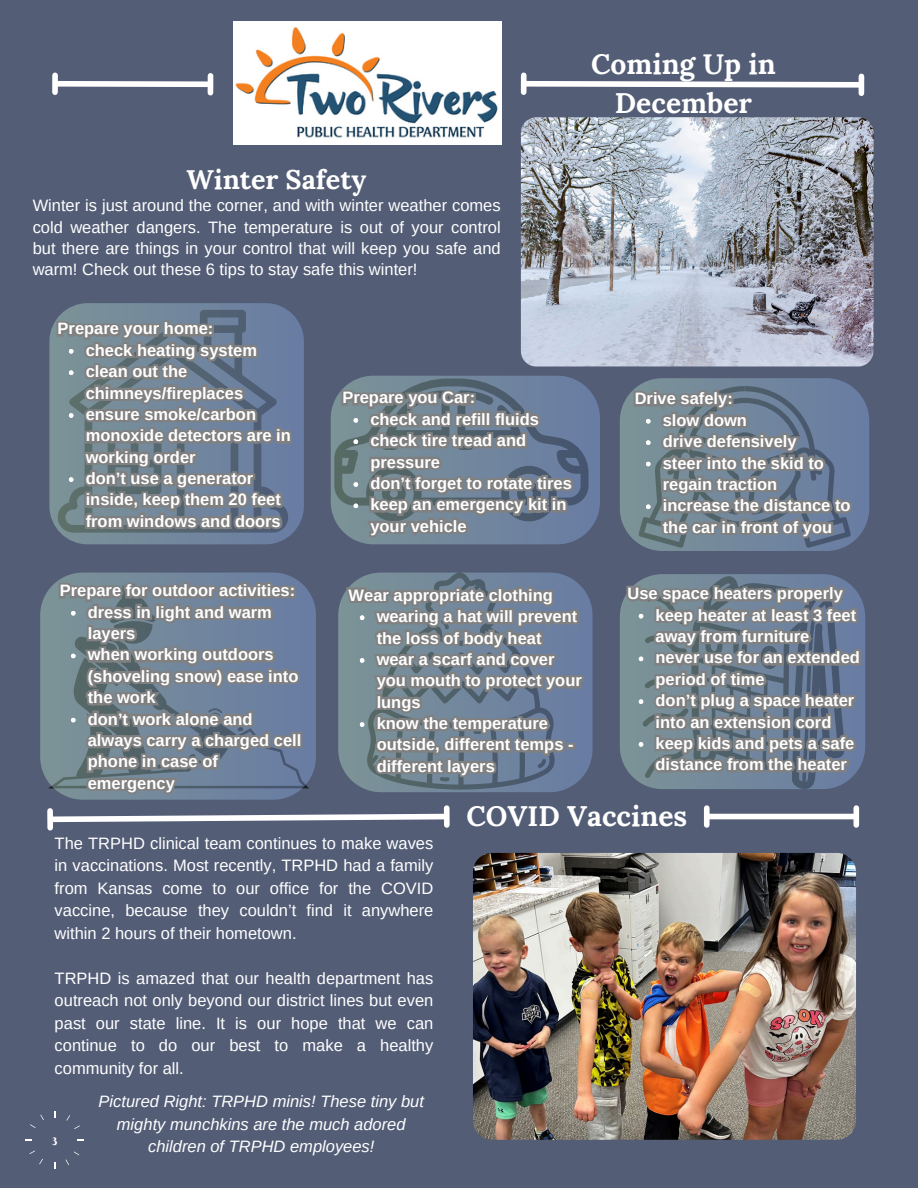
<style>
.page{position:relative;width:918px;height:1188px;background:#535d76}
.page>*{position:absolute;margin:0;border:0;box-sizing:border-box;transform-origin:0 0}
.t1{font:700 28.2px/39.3px "Lora";color:#fff;text-align:center}
.t2{font:700 27px "Lora";color:#fff}
.t3{font:700 16.5px/21.3px "Arimo";color:#fff}
.t4{font:16.5px/22.5px "Arimo";color:#fff;text-align:justify}
.t5{font:italic 16.5px/22.5px "Arimo";color:#fff;text-align:center}
.t6{font:11.1px "Berkshire Swash";color:#fff}
</style>
<div class="page">
<svg style="left:520px;top:78px;width:345px;height:12px"></svg>
<div style="left:521px;top:75px;width:6px;height:17px;background:#fff"></div>
<div style="left:859px;top:76px;width:5px;height:17px;background:#fff"></div>
<svg style="left:58px;top:78px;width:156px;height:12px"></svg>
<div style="left:52px;top:75px;width:6px;height:17px;background:#fff"></div>
<div style="left:208px;top:76px;width:5px;height:17px;background:#fff"></div>
<img style="left:233px;top:22px;width:268px;height:122px">
<svg style="left:29px;top:1150px;width:14px;height:15px"></svg>
<svg style="left:66px;top:1115px;width:14px;height:14px"></svg>
<svg style="left:30px;top:1114px;width:14px;height:14px"></svg>
<svg style="left:65px;top:1151px;width:14px;height:14px"></svg>
<div style="left:47px;top:811px;width:6px;height:17px;background:#fff"></div>
<div style="left:708px;top:814px;width:147px;height:5px;background:#fff"></div>
<div style="left:704px;top:808px;width:6px;height:17px;background:#fff"></div>
<div style="left:853px;top:808px;width:6px;height:17px;background:#fff"></div>
<img style="left:473px;top:853px;width:383px;height:287px">
<img style="left:521px;top:117px;width:353px;height:250px;border-radius:16px">
<svg style="left:620px;top:378px;width:249px;height:173px;background:#717f8e"></svg>
<div style="left:331px;top:376px;width:269px;height:168px;background:#697ca3;border-radius:43px"></div>
<svg style="left:49px;top:303px;width:255px;height:241px;background:#6f8499"></svg>
<svg style="left:40px;top:594px;width:6px;height:184px"></svg>
<svg style="left:46px;top:313px;width:543px;height:512px"></svg>
<svg style="left:623px;top:574px;width:240px;height:215px;background:#727e89"></svg>
<p class="t1" style="left:591px;top:44px;width:186px">Coming Up in<br>December</p>
<p class="t2" style="left:187px;top:162px;width:181px">Winter Safety</p>
<p class="t4" style="left:33px;top:195px;width:470px;line-height:21.3px">Winter is just around the corner, and with winter weather comes cold weather dangers. The temperature is out of your control but there are things in your control that will keep you safe and warm! Check out these 6 tips to stay safe this winter!</p>
<p class="t3" style="left:58px;top:318px;width:157px">Prepare your home:</p>
<h2 class="t3" style="left:86px;top:339px;width:173px">check heating system</h2>
<p class="t3" style="left:86px;top:361px;width:159px">clean out the chimneys/fireplaces</p>
<p class="t3" style="left:86px;top:404px;width:207px">ensure smoke/carbon monoxide detectors are in working order</p>
<p class="t3" style="left:86px;top:468px;width:197px">don’t use a generator inside, keep them 20 feet from windows and doors</p>
<p class="t3" style="left:60px;top:580px;width:237px">Prepare for outdoor activities:</p>
<p class="t3" style="left:88px;top:601px;width:186px">dress in light and warm layers</p>
<h2 class="t3" style="left:88px;top:644px;width:212px">when working outdoors (shoveling snow) ease into the work</h2>
<p class="t3" style="left:88px;top:708px;width:215px">don’t work alone and always carry a charged cell phone in case of emergency</p>
<h2 class="t3" style="left:342px;top:387px;width:134px">Prepare you Car:</h2>
<p class="t3" style="left:370px;top:408px;width:170px">check and refill fluids</p>
<p class="t3" style="left:370px;top:430px;width:157px">check tire tread and pressure</p>
<p class="t3" style="left:370px;top:473px;width:203px">don’t forget to rotate tires</p>
<p class="t3" style="left:370px;top:494px;width:198px">keep an emergency kit in your vehicle</p>
<p class="t3" style="left:349px;top:584px;width:206px">Wear appropriate clothing</p>
<p class="t3" style="left:377px;top:606px;width:202px">wearing a hat will prevent the loss of body heat</p>
<p class="t3" style="left:377px;top:649px;width:207px">wear a scarf and cover you mouth to protect your lungs</p>
<h2 class="t3" style="left:377px;top:713px;width:198px">know the temperature outside, different temps - different layers</h2>
<p class="t3" style="left:635px;top:388px;width:100px">Drive safely:</p>
<p class="t3" style="left:663px;top:409px;width:86px">slow down</p>
<h1 class="t3" style="left:663px;top:431px;width:135px">drive defensively</h1>
<p class="t3" style="left:663px;top:452px;width:163px">steer into the skid to regain traction</p>
<p class="t3" style="left:663px;top:495px;width:189px">increase the distance to the car in front of you</p>
<p class="t3" style="left:628px;top:583px;width:217px">Use space heaters properly</p>
<p class="t3" style="left:656px;top:604px;width:202px">keep heater at least 3 feet away from furniture</p>
<p class="t3" style="left:656px;top:647px;width:206px">never use for an extended period of time</p>
<p class="t3" style="left:656px;top:690px;width:200px">don’t plug a space heater into an extension cord</p>
<h2 class="t3" style="left:656px;top:733px;width:200px">keep kids and pets a safe distance from the heater</h2>
<h2 class="t4" style="left:55px;top:832px;width:380px">The TRPHD clinical team continues to make waves in vaccinations. Most recently, TRPHD had a family from Kansas come to our office for the COVID vaccine, because they couldn’t find it anywhere within 2 hours of their hometown.</h2>
<p class="t4" style="left:55px;top:967px;width:380px">TRPHD is amazed that our health department has outreach not only beyond our district lines but even past our state line. It is our hope that we can continue to do our best to make a healthy community for all.</p>
<p class="t6" style="left:52px;top:1132px;width:7px">3</p>
<p class="t5" style="left:99px;top:1090px;width:327px">Pictured Right: TRPHD minis! These tiny but mighty munchkins are the much adored children of TRPHD employees!</p>
<p class="t1" style="left:466px;top:796px;width:222px">COVID Vaccines</p>
</div>
